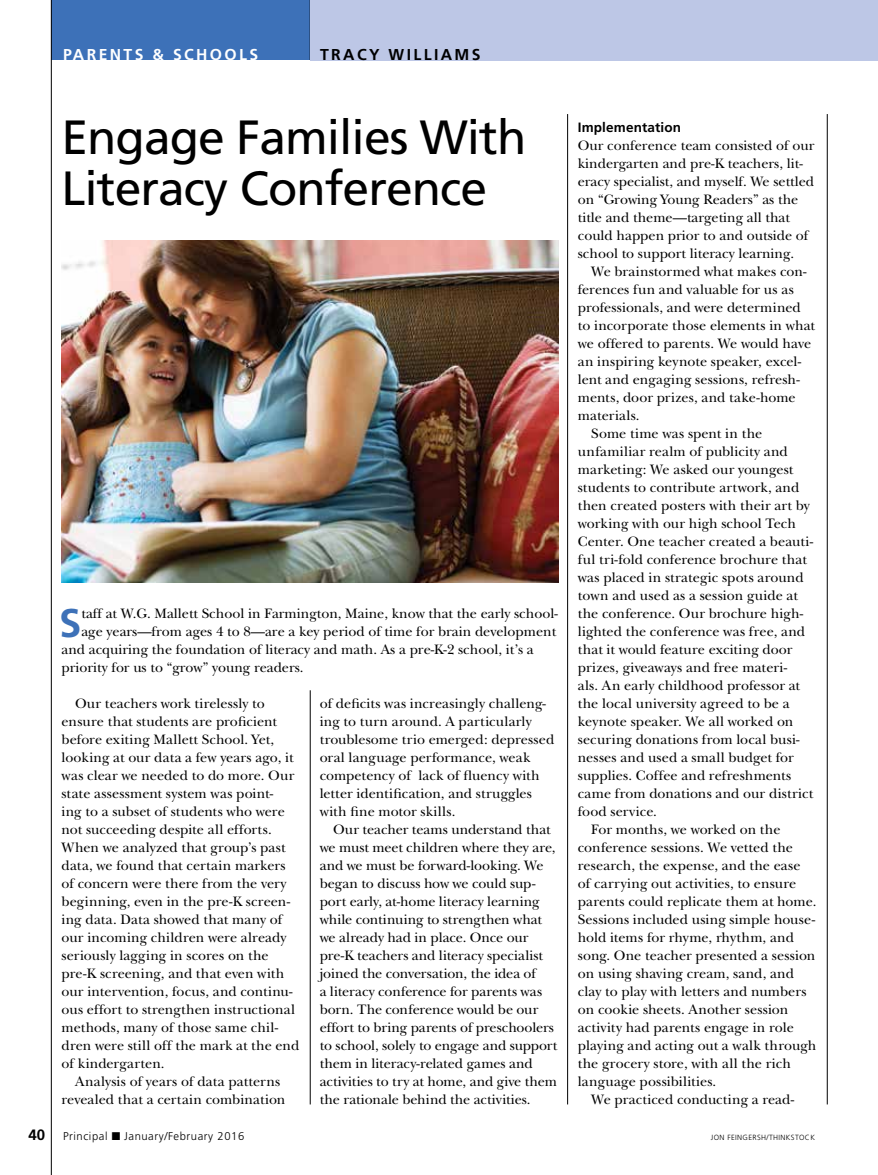
<style>
.page{position:relative;width:878px;height:1175px;background:#fff}
.page>*{position:absolute;margin:0;border:0;box-sizing:border-box;transform-origin:0 0}
.t1{font:48px/51px "Frutiger";letter-spacing:-.02em;color:#000}
.t2{font:700 40.05px "Frutiger";color:#3d71b8}
.t3{font:700 15.75px "Frutiger";letter-spacing:.15em;color:#fff}
.t4{font:700 15.75px "Frutiger";letter-spacing:.15em;color:#000}
.t5{font:14.25px "New Baskerville";color:#000}
.t6{font:14.25px "New Baskerville";letter-spacing:.02em;color:#000}
.t7{font:700 13.5px "Frutiger";letter-spacing:.01em;color:#000}
.t8{font:300 11.25px "Frutiger";letter-spacing:.05em;color:#000}
.t9{font:300 7.5px "Frutiger";letter-spacing:.05em;color:#000}
.s1{font-weight:700;font-size:15px}
</style>
<div class="page">
<div style="left:51px;top:0;width:259px;height:60px;background:#3d71b8"></div>
<hr style="left:567px;top:114px;width:1px;height:990px;background:#000">
<hr style="left:51px;top:0;width:1px;height:1174px;background:#000">
<hr style="left:827px;top:114px;width:1px;height:990px;background:#000">
<div style="left:310px;top:0;width:568px;height:60px;background:#bdc7e6"></div>
<hr style="left:310px;top:690px;width:1px;height:414px;background:#000">
<img style="left:62px;top:240px;width:496px;height:342px">
<p class="t3" style="left:63px;top:45px;width:197px">PARENTS &amp; SCHOOLS</p>
<p class="t4" style="left:320px;top:45px;width:162px">TRACY WILLIAMS</p>
<p class="t1" style="left:62px;top:112px;width:466px">Engage Families With<br>Literacy Conference</p>
<p class="t2" style="left:59px;top:599px;width:24px">S</p>
<p class="t5" style="left:81px;top:605px;width:478px">taff at W.G. Mallett School in Farmington, Maine, know that the early school-</p>
<p class="t5" style="left:81px;top:623px;width:476px">age years—from ages 4 to 8—are a key period of time for brain development</p>
<p class="t5" style="left:62px;top:641px;width:473px">and acquiring the foundation of literacy and math. As a pre-K-2 school, it’s a</p>
<p class="t5" style="left:62px;top:659px;width:243px">priority for us to “grow” young readers.</p>
<p class="t5" style="left:75px;top:695px;width:191px">Our teachers work tirelessly to</p>
<p class="t5" style="left:62px;top:713px;width:217px">ensure that students are proficient</p>
<p class="t5" style="left:62px;top:731px;width:214px">before exiting Mallett School. Yet,</p>
<p class="t5" style="left:62px;top:749px;width:233px">looking at our data a few years ago, it</p>
<p class="t5" style="left:62px;top:767px;width:234px">was clear we needed to do more. Our</p>
<p class="t5" style="left:62px;top:785px;width:213px">state assessment system was point-</p>
<p class="t5" style="left:62px;top:803px;width:225px">ing to a subset of students who were</p>
<p class="t5" style="left:62px;top:821px;width:212px">not succeeding despite all efforts.</p>
<p class="t5" style="left:62px;top:839px;width:225px">When we analyzed that group’s past</p>
<p class="t5" style="left:62px;top:857px;width:226px">data, we found that certain markers</p>
<p class="t5" style="left:62px;top:875px;width:226px">of concern were there from the very</p>
<p class="t5" style="left:62px;top:893px;width:230px">beginning, even in the pre-K screen-</p>
<p class="t5" style="left:62px;top:911px;width:222px">ing data. Data showed that many of</p>
<p class="t5" style="left:62px;top:929px;width:226px">our incoming children were already</p>
<p class="t5" style="left:62px;top:947px;width:209px">seriously lagging in scores on the</p>
<p class="t5" style="left:62px;top:965px;width:224px">pre-K screening, and that even with</p>
<p class="t5" style="left:62px;top:983px;width:233px">our intervention, focus, and continu-</p>
<p class="t5" style="left:62px;top:1001px;width:235px">ous effort to strengthen instructional</p>
<p class="t5" style="left:62px;top:1019px;width:218px">methods, many of those same chil-</p>
<p class="t5" style="left:62px;top:1037px;width:239px">dren were still off the mark at the end</p>
<p class="t5" style="left:62px;top:1055px;width:105px">of kindergarten.</p>
<p class="t5" style="left:75px;top:1073px;width:207px">Analysis of years of data patterns</p>
<p class="t5" style="left:62px;top:1091px;width:225px">revealed that a certain combination</p>
<p class="t8" style="left:28px;top:1130px;width:217px"><span class="s1">40</span> Principal ■ January/February 2016</p>
<p class="t5" style="left:320px;top:695px;width:228px">of deficits was increasingly challeng-</p>
<p class="t5" style="left:320px;top:713px;width:213px">ing to turn around. A particularly</p>
<p class="t5" style="left:320px;top:731px;width:236px">troublesome trio emerged: depressed</p>
<p class="t5" style="left:320px;top:749px;width:212px">oral language performance, weak</p>
<p class="t5" style="left:320px;top:767px;width:221px">competency of lack of fluency with</p>
<p class="t5" style="left:320px;top:785px;width:214px">letter identification, and struggles</p>
<p class="t5" style="left:320px;top:803px;width:137px">with fine motor skills.</p>
<p class="t5" style="left:333px;top:821px;width:219px">Our teacher teams understand that</p>
<p class="t5" style="left:320px;top:839px;width:237px">we must meet children where they are,</p>
<p class="t5" style="left:320px;top:857px;width:225px">and we must be forward-looking. We</p>
<p class="t5" style="left:320px;top:875px;width:217px">began to discuss how we could sup-</p>
<p class="t5" style="left:320px;top:893px;width:221px">port early, at-home literacy learning</p>
<p class="t5" style="left:320px;top:911px;width:224px">while continuing to strengthen what</p>
<p class="t5" style="left:320px;top:929px;width:210px">we already had in place. Once our</p>
<p class="t5" style="left:320px;top:947px;width:225px">pre-K teachers and literacy specialist</p>
<p class="t5" style="left:320px;top:965px;width:218px">joined the conversation, the idea of</p>
<p class="t5" style="left:320px;top:983px;width:224px">a literacy conference for parents was</p>
<p class="t5" style="left:320px;top:1001px;width:220px">born. The conference would be our</p>
<p class="t5" style="left:320px;top:1019px;width:236px">effort to bring parents of preschoolers</p>
<p class="t5" style="left:320px;top:1037px;width:239px">to school, solely to engage and support</p>
<p class="t5" style="left:320px;top:1055px;width:214px">them in literacy-related games and</p>
<p class="t5" style="left:320px;top:1073px;width:239px">activities to try at home, and give them</p>
<p class="t5" style="left:320px;top:1091px;width:212px">the rationale behind the activities.</p>
<p class="t7" style="left:578px;top:119px;width:105px">Implementation</p>
<p class="t5" style="left:578px;top:137px;width:238px">Our conference team consisted of our</p>
<p class="t5" style="left:578px;top:155px;width:226px">kindergarten and pre-K teachers, lit-</p>
<p class="t5" style="left:578px;top:173px;width:238px">eracy specialist, and myself. We settled</p>
<p class="t5" style="left:578px;top:191px;width:222px">on “Growing Young Readers” as the</p>
<p class="t5" style="left:578px;top:209px;width:214px">title and theme—targeting all that</p>
<p class="t5" style="left:578px;top:227px;width:232px">could happen prior to and outside of</p>
<p class="t5" style="left:578px;top:245px;width:218px">school to support literacy learning.</p>
<p class="t5" style="left:591px;top:263px;width:217px">We brainstormed what makes con-</p>
<p class="t5" style="left:578px;top:281px;width:217px">ferences fun and valuable for us as</p>
<p class="t5" style="left:578px;top:299px;width:224px">professionals, and were determined</p>
<p class="t5" style="left:578px;top:317px;width:239px">to incorporate those elements in what</p>
<p class="t5" style="left:578px;top:335px;width:235px">we offered to parents. We would have</p>
<p class="t5" style="left:578px;top:353px;width:225px">an inspiring keynote speaker, excel-</p>
<p class="t5" style="left:578px;top:371px;width:223px">lent and engaging sessions, refresh-</p>
<p class="t5" style="left:578px;top:389px;width:219px">ments, door prizes, and take-home</p>
<p class="t5" style="left:578px;top:407px;width:63px">materials.</p>
<p class="t5" style="left:591px;top:425px;width:172px">Some time was spent in the</p>
<p class="t6" style="left:578px;top:443px;width:211px">unfamiliar realm of publicity and</p>
<p class="t5" style="left:578px;top:461px;width:217px">marketing: We asked our youngest</p>
<p class="t5" style="left:578px;top:479px;width:223px">students to contribute artwork, and</p>
<p class="t5" style="left:578px;top:497px;width:233px">then created posters with their art by</p>
<p class="t5" style="left:578px;top:515px;width:220px">working with our high school Tech</p>
<p class="t5" style="left:578px;top:533px;width:237px">Center. One teacher created a beauti-</p>
<p class="t5" style="left:578px;top:551px;width:231px">ful tri-fold conference brochure that</p>
<p class="t5" style="left:578px;top:569px;width:227px">was placed in strategic spots around</p>
<p class="t5" style="left:578px;top:587px;width:222px">town and used as a session guide at</p>
<p class="t5" style="left:578px;top:605px;width:227px">the conference. Our brochure high-</p>
<p class="t5" style="left:578px;top:623px;width:229px">lighted the conference was free, and</p>
<p class="t5" style="left:578px;top:641px;width:216px">that it would feature exciting door</p>
<p class="t5" style="left:578px;top:659px;width:211px">prizes, giveaways and free materi-</p>
<p class="t5" style="left:578px;top:677px;width:224px">als. An early childhood professor at</p>
<p class="t5" style="left:578px;top:695px;width:213px">the local university agreed to be a</p>
<p class="t5" style="left:578px;top:713px;width:217px">keynote speaker. We all worked on</p>
<p class="t5" style="left:578px;top:731px;width:223px">securing donations from local busi-</p>
<p class="t5" style="left:578px;top:749px;width:217px">nesses and used a small budget for</p>
<p class="t5" style="left:578px;top:767px;width:215px">supplies. Coffee and refreshments</p>
<p class="t5" style="left:578px;top:785px;width:237px">came from donations and our district</p>
<p class="t5" style="left:578px;top:803px;width:81px">food service.</p>
<p class="t5" style="left:591px;top:821px;width:191px">For months, we worked on the</p>
<p class="t5" style="left:578px;top:839px;width:217px">conference sessions. We vetted the</p>
<p class="t5" style="left:578px;top:857px;width:224px">research, the expense, and the ease</p>
<p class="t5" style="left:578px;top:875px;width:220px">of carrying out activities, to ensure</p>
<p class="t5" style="left:578px;top:893px;width:240px">parents could replicate them at home.</p>
<p class="t5" style="left:578px;top:911px;width:239px">Sessions included using simple house-</p>
<p class="t5" style="left:578px;top:929px;width:217px">hold items for rhyme, rhythm, and</p>
<p class="t5" style="left:578px;top:947px;width:239px">song. One teacher presented a session</p>
<p class="t5" style="left:578px;top:965px;width:218px">on using shaving cream, sand, and</p>
<p class="t5" style="left:578px;top:983px;width:230px">clay to play with letters and numbers</p>
<p class="t5" style="left:578px;top:1001px;width:212px">on cookie sheets. Another session</p>
<p class="t5" style="left:578px;top:1019px;width:217px">activity had parents engage in role</p>
<p class="t5" style="left:578px;top:1037px;width:240px">playing and acting out a walk through</p>
<p class="t5" style="left:578px;top:1055px;width:214px">the grocery store, with all the rich</p>
<p class="t5" style="left:578px;top:1073px;width:140px">language possibilities.</p>
<p class="t5" style="left:591px;top:1091px;width:204px">We practiced conducting a read-</p>
<p class="t9" style="left:710px;top:1133px;width:106px">JON FEINGERSH/THINKSTOCK</p>
</div>
